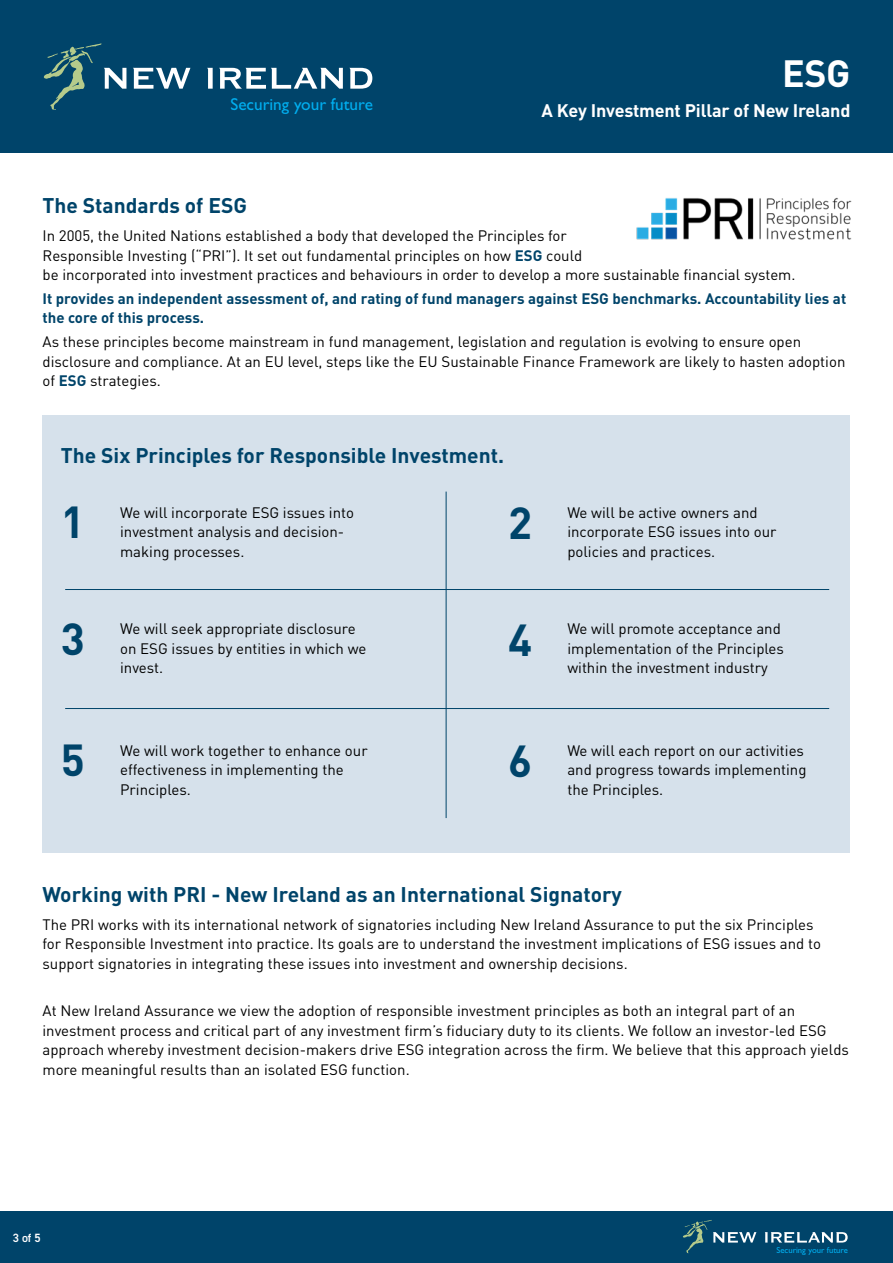
<style>
.page{position:relative;width:893px;height:1263px;background:#fff}
.page>*{position:absolute;margin:0;border:0;box-sizing:border-box;transform-origin:0 0}
.Main_Body{font:700 44.25px "DIN";color:#00446a}
.t1{font:700 37.5px "DIN";color:#fff}
.Main_Body-2{font:700 21px "DIN";color:#00446a}
.Main_Body_Sub_Header{font:700 21px "DIN";color:#00446a}
.t2{font:700 18px "DIN";letter-spacing:-.01em;color:#fff}
.t3{font:17.25px "Gill Sans";color:#00aeef}
.Main_Body-3{font:15px/19.5px "DIN";color:#000}
.Main_Body-4{font:700 15px/19.5px "DIN";color:#00446a}
.t4{font:600 12px "DIN2014";color:#fff}
.t5{font:8.7px "Gill Sans";color:#00aeef}
.s1{font-weight:700;color:#00446a}
</style>
<div class="page">
<div style="left:0;top:0;width:893px;height:152px;background:#00446a"></div>
<svg style="left:44px;top:43px;width:82px;height:67px"></svg>
<svg style="left:133px;top:68px;width:57px;height:21px"></svg>
<svg style="left:207px;top:68px;width:6px;height:21px"></svg>
<svg style="left:219px;top:68px;width:124px;height:21px"></svg>
<svg style="left:349px;top:68px;width:23px;height:21px"></svg>
<div style="left:43px;top:415px;width:807px;height:438px;background:#d6e1eb"></div>
<div style="left:0;top:1212px;width:893px;height:51px;background:#00446a"></div>
<svg style="left:683px;top:1220px;width:73px;height:33px"></svg>
<svg style="left:765px;top:1232px;width:83px;height:10px"></svg>
<img style="left:636px;top:197px;width:216px;height:43px">
<hr style="left:446px;top:492px;width:1px;height:326px;background:#00446a">
<hr style="left:65px;top:708px;width:764px;height:1px;background:#00446a">
<hr style="left:65px;top:589px;width:764px;height:1px;background:#00446a">
<h2 class="t1" style="left:782px;top:49px;width:70px">ESG</h2>
<p class="t3" style="left:230px;top:94px;width:144px">Securing your future</p>
<p class="t2" style="left:541px;top:99px;width:310px">A Key Investment Pillar of New Ireland</p>
<p class="Main_Body-2" style="left:43px;top:192px;width:206px">The Standards of ESG</p>
<p class="Main_Body-3" style="left:43px;top:226px;width:754px">In 2005, the United Nations established a body that developed the Principles for<br>Responsible Investing (“PRI”). It set out fundamental principles on how <span class="s1">ESG</span> could<br>be incorporated into investment practices and behaviours in order to develop a more sustainable financial system.</p>
<p class="Main_Body-4" style="left:43px;top:288px;width:805px">It provides an independent assessment of, and rating of fund managers against ESG benchmarks. Accountability lies at the core of this process.</p>
<p class="Main_Body-3" style="left:43px;top:332px;width:804px">As these principles become mainstream in fund management, legislation and regulation is evolving to ensure open disclosure and compliance. At an EU level, steps like the EU Sustainable Finance Framework are likely to hasten adoption of <span class="s1">ESG</span> strategies.</p>
<p class="Main_Body_Sub_Header" style="left:61px;top:442px;width:445px">The Six Principles for Responsible Investment.</p>
<p class="Main_Body" style="left:61px;top:493px;width:26px">1</p>
<p class="Main_Body-3" style="left:120px;top:502px;width:235px">We will incorporate ESG issues into investment analysis and decision&shy;making processes.</p>
<p class="Main_Body" style="left:508px;top:494px;width:26px">2</p>
<p class="Main_Body-3" style="left:567px;top:502px;width:211px">We will be active owners and incorporate ESG issues into our policies and practices.</p>
<p class="Main_Body" style="left:61px;top:610px;width:26px">3</p>
<p class="Main_Body-3" style="left:120px;top:619px;width:248px">We will seek appropriate disclosure on ESG issues by entities in which we invest.</p>
<p class="Main_Body" style="left:508px;top:611px;width:26px">4</p>
<p class="Main_Body-3" style="left:567px;top:619px;width:218px">We will promote acceptance and implementation of the Principles within the investment industry</p>
<p class="Main_Body" style="left:61px;top:731px;width:26px">5</p>
<p class="Main_Body-3" style="left:120px;top:740px;width:249px">We will work together to enhance our effectiveness in implementing the<br>Principles.</p>
<p class="Main_Body" style="left:508px;top:732px;width:26px">6</p>
<p class="Main_Body-3" style="left:567px;top:740px;width:241px">We will each report on our activities and progress towards implementing the Principles.</p>
<p class="Main_Body-2" style="left:43px;top:880px;width:581px">Working with PRI - New Ireland as an International Signatory</p>
<p class="Main_Body-3" style="left:43px;top:914px;width:780px">The PRI works with its international network of signatories including New Ireland Assurance to put the six Principles for Responsible Investment into practice. Its goals are to understand the investment implications of ESG issues and to support signatories in integrating these issues into investment and ownership decisions.</p>
<p class="Main_Body-3" style="left:43px;top:1001px;width:808px">At New Ireland Assurance we view the adoption of responsible investment principles as both an integral part of an investment process and critical part of any investment firm’s fiduciary duty to its clients. We follow an investor-led ESG approach whereby investment decision-makers drive ESG integration across the firm. We believe that this approach yields more meaningful results than an isolated ESG function.</p>
<p class="t4" style="left:13px;top:1229px;width:30px">3 of 5</p>
<p class="t5" style="left:776px;top:1245px;width:73px">Securing your future</p>
</div>
